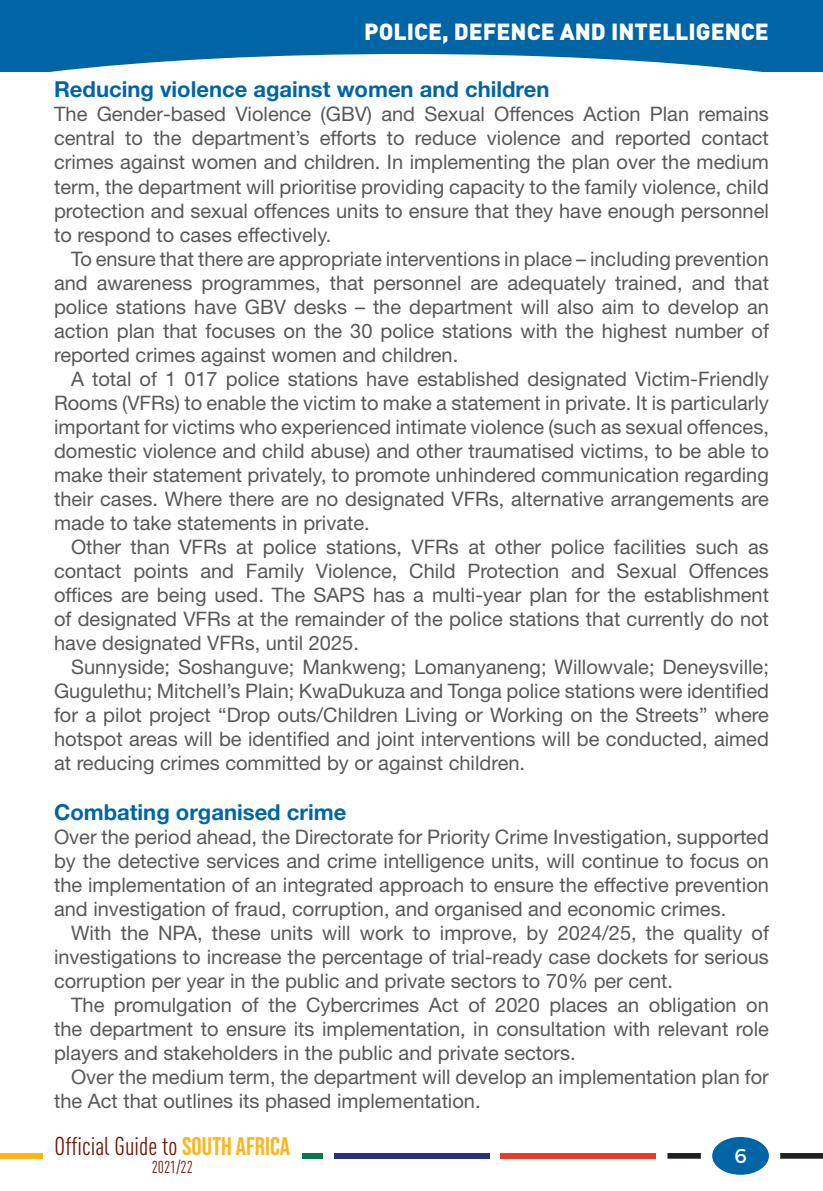
<style>
.page{position:relative;width:823px;height:1191px;background:#fff}
.page>*{position:absolute;margin:0;border:0;box-sizing:border-box;transform-origin:0 0}
.t1{font:condensed 25.4px "DIN Pro";color:#721505}
.t2{font:900 23px "DIN Pro";color:#fff}
.Sub_Heading{font:700 22px "Helvetica Neue LT Std";color:#0065a4}
.Body{font:20px/24px "Helvetica Neue LT Std";color:#57585a;text-align:justify}
.t3{font:20px "Trueno Rg";color:#fff}
.t4{font:condensed 17px "DIN Pro";color:#721505}
.s1{font-family:"Bebas Neue";font-stretch:normal;color:#fcb61c}
</style>
<div class="page">
<svg style="left:0;top:0;width:822px;height:72px;background:#257bb1"></svg>
<div style="left:0;top:1153px;width:43px;height:5px;background:#fcb61c"></div>
<div style="left:302px;top:1153px;width:20px;height:5px;background:#0e744b"></div>
<div style="left:333px;top:1153px;width:156px;height:5px;background:#29307d"></div>
<div style="left:500px;top:1153px;width:155px;height:5px;background:#e73b2e"></div>
<svg style="left:667px;top:1153px;width:33px;height:5px"></svg>
<svg style="left:780px;top:1153px;width:42px;height:5px"></svg>
<div style="left:711px;top:1137px;width:57px;height:37px;background:#0065a4;border-radius:50%"></div>
<p class="t2" style="left:364px;top:12px;width:406px">POLICE, DEFENCE AND INTELLIGENCE</p>
<p class="Sub_Heading" style="left:54px;top:76px;width:496px">Reducing violence against women and children</p>
<p class="Body" style="left:54px;top:102px;width:716px">The Gender‐based Violence (GBV) and Sexual Offences Action Plan remains central to the department’s efforts to reduce violence and reported contact crimes against women and children. In implementing the plan over the medium term, the department will prioritise providing capacity to the family violence, child protection and sexual offences units to ensure that they have enough personnel to respond to cases effectively.</p>
<p class="Body" style="left:54px;top:246px;width:716px;text-indent:17px">To ensure that there are appropriate interventions in place – including prevention and awareness programmes, that personnel are adequately trained, and that police stations have GBV desks – the department will also aim to develop an action plan that focuses on the 30 police stations with the highest number of reported crimes against women and children.</p>
<p class="Body" style="left:54px;top:366px;width:716px;text-indent:17px">A total of 1 017 police stations have established designated Victim-Friendly Rooms (VFRs) to enable the victim to make a statement in private. It is particularly important for victims who experienced intimate violence (such as sexual offences, domestic violence and child abuse) and other traumatised victims, to be able to make their statement privately, to promote unhindered communication regarding their cases. Where there are no designated VFRs, alternative arrangements are made to take statements in private.</p>
<p class="Body" style="left:54px;top:534px;width:716px;text-indent:17px">Other than VFRs at police stations, VFRs at other police facilities such as contact points and Family Violence, Child Protection and Sexual Offences offices are being used. The SAPS has a multi-year plan for the establishment of designated VFRs at the remainder of the police stations that currently do not have designated VFRs, until 2025.</p>
<p class="Body" style="left:54px;top:654px;width:716px;text-indent:17px">Sunnyside; Soshanguve; Mankweng; Lomanyaneng; Willowvale; Deneysville; Gugulethu; Mitchell’s Plain; KwaDukuza and Tonga police stations were identified for a pilot project “Drop outs/Children Living or Working on the Streets” where hotspot areas will be identified and joint interventions will be conducted, aimed at reducing crimes committed by or against children.</p>
<p class="Sub_Heading" style="left:54px;top:798px;width:293px">Combating organised crime</p>
<p class="Body" style="left:54px;top:824px;width:716px">Over the period ahead, the Directorate for Priority Crime Investigation, supported by the detective services and crime intelligence units, will continue to focus on the implementation of an integrated approach to ensure the effective prevention and investigation of fraud, corruption, and organised and economic crimes.</p>
<p class="Body" style="left:54px;top:920px;width:716px;text-indent:17px">With the NPA, these units will work to improve, by 2024/25, the quality of investigations to increase the percentage of trial‐ready case dockets for serious corruption per year in the public and private sectors to 70% per cent.</p>
<p class="Body" style="left:54px;top:992px;width:716px;text-indent:17px">The promulgation of the Cybercrimes Act of 2020 places an obligation on the department to ensure its implementation, in consultation with relevant role players and stakeholders in the public and private sectors.</p>
<p class="Body" style="left:54px;top:1064px;width:715px;text-indent:17px">Over the medium term, the department will develop an implementation plan for the Act that outlines its phased implementation.</p>
<p class="t1" style="left:55px;top:1127px;width:237px">Official Guide to <span class="s1">SOUTH AFRICA</span></p>
<p class="t4" style="left:152px;top:1154px;width:43px">2021/22</p>
<p class="t3" style="left:734px;top:1143px;width:14px">6</p>
</div>
